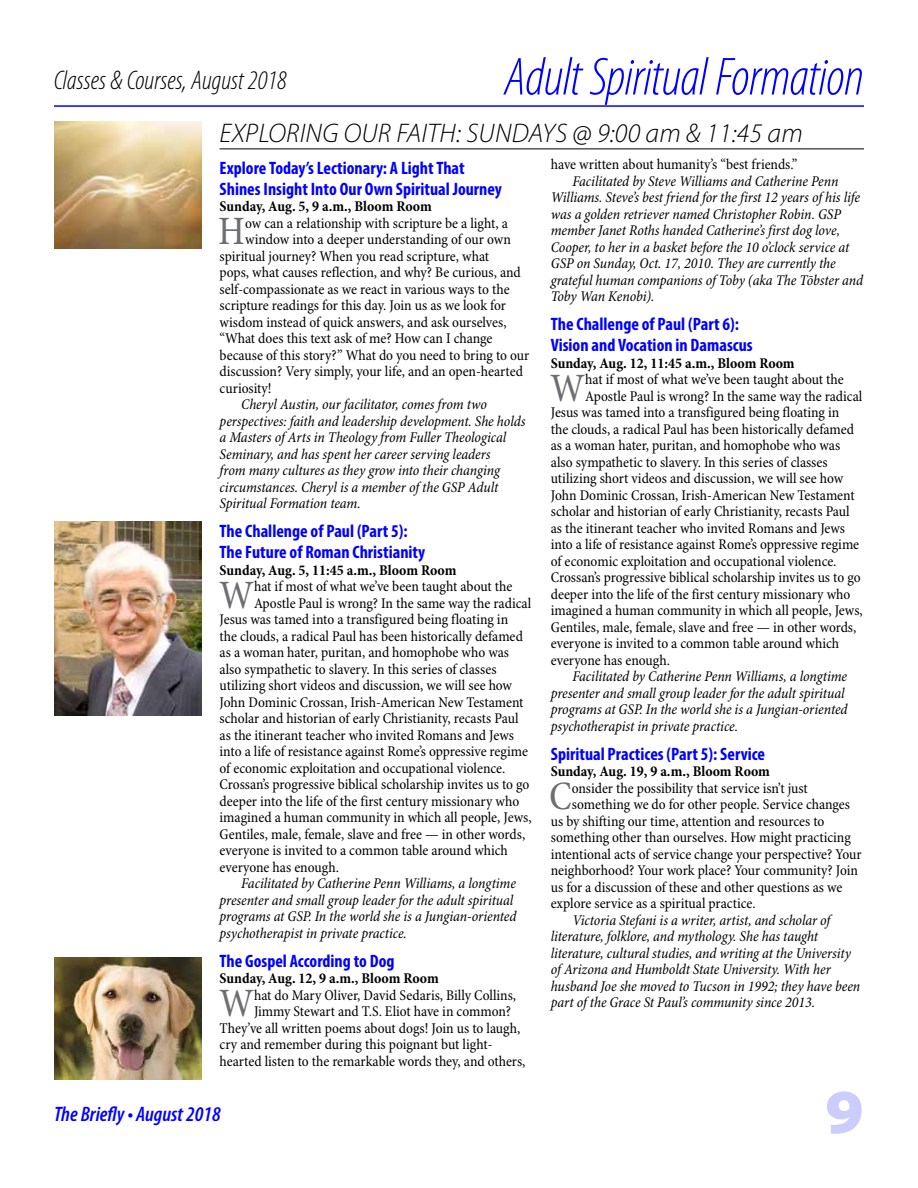
<style>
.page{position:relative;width:918px;height:1188px;background:#fff}
.page>*{position:absolute;margin:0;border:0;box-sizing:border-box;transform-origin:0 0}
.t1{font:900 semi-expanded 63px "Myriad Pro";color:#ccf}
.t2{font:italic 300 condensed 54px "Myriad Pro";letter-spacing:-.015em;color:#00f}
.t3{font:condensed 40.65px "Minion Pro";color:#6d6e71}
.t4{font:italic 300 27px "Myriad Pro";letter-spacing:.01em;color:#000}
.t5{font:italic 300 condensed 27px "Myriad Pro";color:#000}
.t6{font:italic 600 condensed 21px "Myriad Pro";color:#00f}
.t7{font:700 condensed 18px/21px "Myriad Pro";color:#00f}
.t8{font:condensed 15px "Minion Pro";color:#000}
.t9{font:italic condensed 15px/16.5px "Minion Pro";letter-spacing:-.005em;color:#000}
.t10{font:700 condensed 15px "Minion Pro";color:#000}
</style>
<div class="page">
<hr style="left:54px;top:105px;width:810px;height:2px;background:#00f">
<hr style="left:220px;top:148px;width:644px;height:1px;background:#000">
<img style="left:54px;top:122px;width:148px;height:126px">
<img style="left:54px;top:522px;width:147px;height:193px">
<img style="left:54px;top:957px;width:147px;height:123px">
<h2 class="t2" style="left:504px;top:48px;width:362px">Adult Spiritual Formation</h2>
<h3 class="t4" style="left:220px;top:118px;width:585px">EXPLORING OUR FAITH: SUNDAYS @ 9:00 am &amp; 11:45 am</h3>
<p class="t7" style="left:220px;top:157px;width:284px">Explore Today’s Lectionary: A Light That<br>Shines Insight Into Our Own Spiritual Journey</p>
<p class="t10" style="left:220px;top:196px;width:214px">Sunday, Aug. 5, 9 a.m., Bloom Room</p>
<h3 class="t3" style="left:218px;top:207px;width:28px">H</h3>
<p class="t8" style="left:245px;top:214px;width:264px">ow can a relationship with scripture be a light, a</p>
<h3 class="t5" style="left:54px;top:66px;width:234px">Classes &amp; Courses, August 2018</h3>
<p class="t8" style="left:551px;top:155px;width:248px">have written about humanity’s “best friends.”</p>
<p class="t9" style="left:551px;top:173px;width:314px;text-indent:22px">Facilitated by Steve Williams and Catherine Penn Williams. Steve’s best friend for the first 12 years of his life was a golden retriever named Christopher Robin. GSP member Janet Roths handed Catherine’s first dog love, Cooper, to her in a basket before the 10 o’clock service at GSP on Sunday, Oct. 17, 2010. They are currently the grateful human companions of Toby (aka The Tōbster and Toby Wan Kenobi).</p>
<p class="t7" style="left:551px;top:313px;width:204px">The Challenge of Paul (Part 6):<br>Vision and Vocation in Damascus</p>
<p class="t10" style="left:551px;top:353px;width:245px">Sunday, Aug. 12, 11:45 a.m., Bloom Room</p>
<h3 class="t3" style="left:550px;top:363px;width:37px">W</h3>
<p class="t8" style="left:585px;top:370px;width:260px">hat if most of what we’ve been taught about the</p>
<p class="t8" style="left:245px;top:230px;width:267px">window into a deeper understanding of our own</p>
<p class="t8" style="left:220px;top:247px;width:271px">spiritual journey? When you read scripture, what</p>
<p class="t8" style="left:220px;top:263px;width:303px">pops, what causes reflection, and why? Be curious, and</p>
<p class="t8" style="left:220px;top:280px;width:292px">self-compassionate as we react in various ways to the</p>
<p class="t8" style="left:220px;top:296px;width:288px">scripture readings for this day. Join us as we look for</p>
<p class="t8" style="left:220px;top:313px;width:289px">wisdom instead of quick answers, and ask ourselves,</p>
<p class="t8" style="left:220px;top:329px;width:274px">“What does this text ask of me? How can I change</p>
<p class="t8" style="left:220px;top:346px;width:311px">because of this story?” What do you need to bring to our</p>
<p class="t8" style="left:220px;top:362px;width:305px">discussion? Very simply, your life, and an open-hearted</p>
<p class="t8" style="left:220px;top:379px;width:54px">curiosity!</p>
<p class="t9" style="left:220px;top:397px;width:307px;text-indent:22px">Cheryl Austin, our facilitator, comes from two perspectives: faith and leadership development. She holds a Masters of Arts in Theology from Fuller Theological Seminary, and has spent her career serving leaders<br>from many cultures as they grow into their changing circumstances. Cheryl is a member of the GSP Adult Spiritual Formation team.</p>
<p class="t7" style="left:220px;top:520px;width:207px">The Challenge of Paul (Part 5):<br>The Future of Roman Christianity</p>
<p class="t10" style="left:220px;top:560px;width:238px">Sunday, Aug. 5, 11:45 a.m., Bloom Room</p>
<h3 class="t3" style="left:219px;top:570px;width:37px">W</h3>
<p class="t8" style="left:254px;top:577px;width:260px">hat if most of what we’ve been taught about the</p>
<p class="t8" style="left:585px;top:387px;width:279px">Apostle Paul is wrong? In the same way the radical</p>
<p class="t8" style="left:551px;top:403px;width:290px">Jesus was tamed into a transfigured being floating in</p>
<p class="t8" style="left:551px;top:420px;width:305px">the clouds, a radical Paul has been historically defamed</p>
<p class="t8" style="left:551px;top:436px;width:291px">as a woman hater, puritan, and homophobe who was</p>
<p class="t8" style="left:551px;top:453px;width:279px">also sympathetic to slavery. In this series of classes</p>
<p class="t8" style="left:551px;top:469px;width:294px">utilizing short videos and discussion, we will see how</p>
<p class="t8" style="left:551px;top:486px;width:305px">John Dominic Crossan, Irish-American New Testament</p>
<p class="t8" style="left:551px;top:502px;width:300px">scholar and historian of early Christianity, recasts Paul</p>
<p class="t8" style="left:551px;top:519px;width:296px">as the itinerant teacher who invited Romans and Jews</p>
<p class="t8" style="left:551px;top:535px;width:310px">into a life of resistance against Rome’s oppressive regime</p>
<p class="t8" style="left:551px;top:552px;width:287px">of economic exploitation and occupational violence.</p>
<p class="t8" style="left:551px;top:568px;width:311px">Crossan’s progressive biblical scholarship invites us to go</p>
<p class="t8" style="left:551px;top:585px;width:301px">deeper into the life of the first century missionary who</p>
<p class="t8" style="left:551px;top:601px;width:314px">imagined a human community in which all people, Jews,</p>
<p class="t8" style="left:551px;top:618px;width:307px">Gentiles, male, female, slave and free — in other words,</p>
<p class="t8" style="left:551px;top:634px;width:290px">everyone is invited to a common table around which</p>
<p class="t8" style="left:551px;top:651px;width:121px">everyone has enough.</p>
<p class="t9" style="left:551px;top:669px;width:298px;text-indent:22px">Facilitated by Catherine Penn Williams, a longtime presenter and small group leader for the adult spiritual programs at GSP. In the world she is a Jungian-oriented psychotherapist in private practice.</p>
<p class="t7" style="left:551px;top:743px;width:216px">Spiritual Practices (Part 5): Service</p>
<p class="t10" style="left:551px;top:761px;width:221px">Sunday, Aug. 19, 9 a.m., Bloom Room</p>
<h3 class="t3" style="left:549px;top:772px;width:24px">C</h3>
<p class="t8" style="left:572px;top:779px;width:238px">onsider the possibility that service isn’t just</p>
<p class="t8" style="left:254px;top:594px;width:279px">Apostle Paul is wrong? In the same way the radical</p>
<p class="t8" style="left:220px;top:610px;width:290px">Jesus was tamed into a transfigured being floating in</p>
<p class="t8" style="left:220px;top:627px;width:305px">the clouds, a radical Paul has been historically defamed</p>
<p class="t8" style="left:220px;top:643px;width:291px">as a woman hater, puritan, and homophobe who was</p>
<p class="t8" style="left:220px;top:660px;width:279px">also sympathetic to slavery. In this series of classes</p>
<p class="t8" style="left:220px;top:676px;width:294px">utilizing short videos and discussion, we will see how</p>
<p class="t8" style="left:220px;top:693px;width:305px">John Dominic Crossan, Irish-American New Testament</p>
<p class="t8" style="left:220px;top:709px;width:300px">scholar and historian of early Christianity, recasts Paul</p>
<p class="t8" style="left:220px;top:726px;width:296px">as the itinerant teacher who invited Romans and Jews</p>
<p class="t8" style="left:220px;top:742px;width:310px">into a life of resistance against Rome’s oppressive regime</p>
<p class="t8" style="left:220px;top:759px;width:287px">of economic exploitation and occupational violence.</p>
<p class="t8" style="left:220px;top:775px;width:311px">Crossan’s progressive biblical scholarship invites us to go</p>
<p class="t8" style="left:220px;top:792px;width:301px">deeper into the life of the first century missionary who</p>
<p class="t8" style="left:220px;top:808px;width:314px">imagined a human community in which all people, Jews,</p>
<p class="t8" style="left:220px;top:825px;width:307px">Gentiles, male, female, slave and free — in other words,</p>
<p class="t8" style="left:220px;top:841px;width:290px">everyone is invited to a common table around which</p>
<p class="t8" style="left:220px;top:858px;width:121px">everyone has enough.</p>
<p class="t9" style="left:220px;top:876px;width:298px;text-indent:22px">Facilitated by Catherine Penn Williams, a longtime presenter and small group leader for the adult spiritual programs at GSP. In the world she is a Jungian-oriented psychotherapist in private practice.</p>
<p class="t7" style="left:220px;top:950px;width:176px">The Gospel According to Dog</p>
<p class="t10" style="left:220px;top:968px;width:221px">Sunday, Aug. 12, 9 a.m., Bloom Room</p>
<h3 class="t3" style="left:219px;top:979px;width:37px">W</h3>
<p class="t8" style="left:254px;top:986px;width:264px">hat do Mary Oliver, David Sedaris, Billy Collins,</p>
<p class="t8" style="left:572px;top:795px;width:280px">something we do for other people. Service changes</p>
<p class="t8" style="left:551px;top:812px;width:275px">us by shifting our time, attention and resources to</p>
<p class="t8" style="left:551px;top:828px;width:301px">something other than ourselves. How might practicing</p>
<p class="t8" style="left:551px;top:845px;width:312px">intentional acts of service change your perspective? Your</p>
<p class="t8" style="left:551px;top:861px;width:309px">neighborhood? Your work place? Your community? Join</p>
<p class="t8" style="left:551px;top:878px;width:293px">us for a discussion of these and other questions as we</p>
<p class="t8" style="left:551px;top:894px;width:206px">explore service as a spiritual practice.</p>
<p class="t9" style="left:551px;top:912px;width:311px;text-indent:22px">Victoria Stefani is a writer, artist, and scholar of literature, folklore, and mythology. She has taught literature, cultural studies, and writing at the University of Arizona and Humboldt State University. With her husband Joe she moved to Tucson in 1992; they have been part of the Grace St Paul’s community since 2013.</p>
<p class="t8" style="left:254px;top:1002px;width:259px">Jimmy Stewart and T.S. Eliot have in common?</p>
<p class="t8" style="left:220px;top:1019px;width:302px">They’ve all written poems about dogs! Join us to laugh,</p>
<p class="t8" style="left:220px;top:1035px;width:274px">cry and remember during this poignant but light-</p>
<p class="t8" style="left:220px;top:1052px;width:307px">hearted listen to the remarkable words they, and others,</p>
<h3 class="t6" style="left:54px;top:1102px;width:168px">The Briefly • August 2018</h3>
<h1 class="t1" style="left:825px;top:1076px;width:40px">9</h1>
</div>
